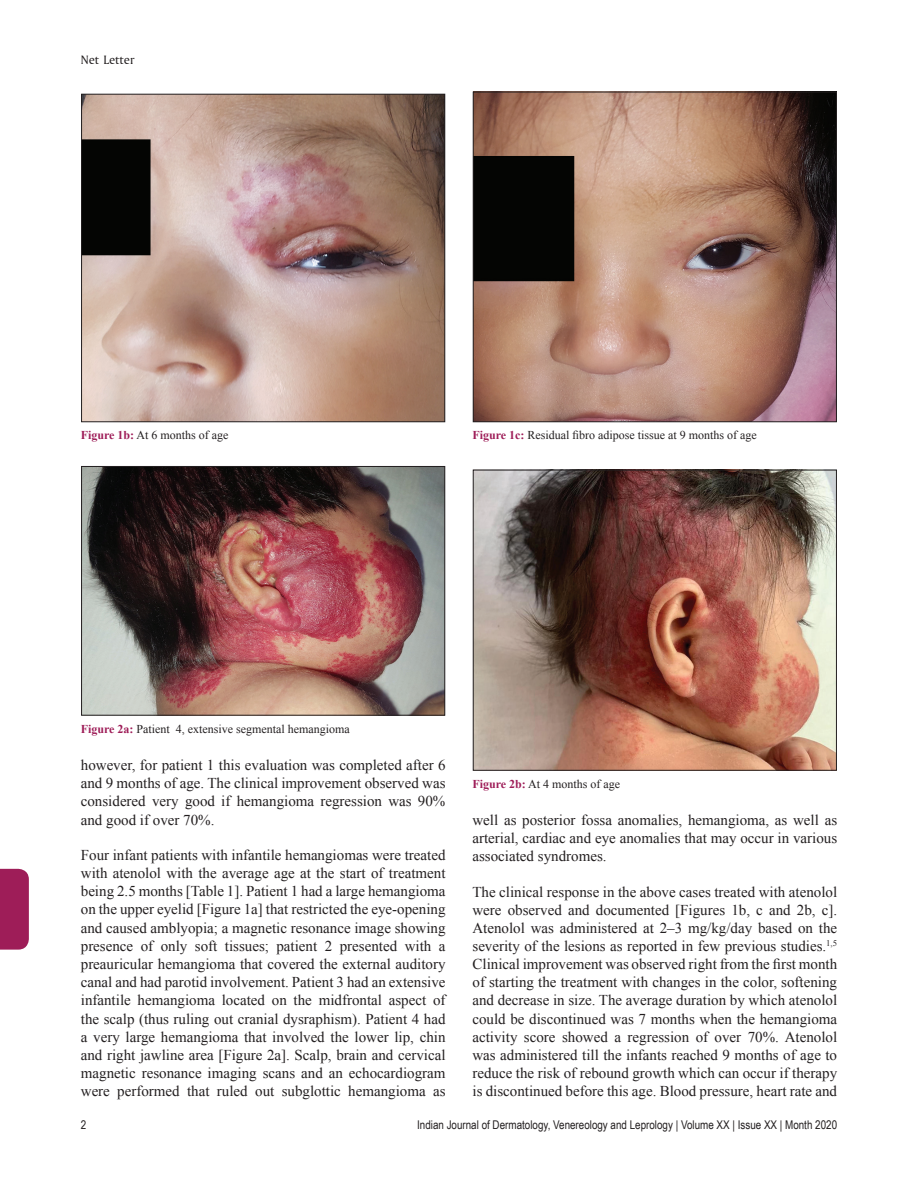
<style>
.page{position:relative;width:918px;height:1188px;background:#fff}
.page>*{position:absolute;margin:0;border:0;box-sizing:border-box;transform-origin:0 0}
.TX{font:15px/18.1px "Times New Roman";color:#231f20;text-align:justify}
.t1{font:12.75px "Amerigo BT Roman A";color:#231f20}
.FGC{font:12px "Times New Roman";color:#231f20}
.RF_Verso{font:12px "Arial Narrow";color:#231f20}
.Folio_Verso{font:12px "Arial Narrow";color:#231f20}
.s1{font-weight:700;color:#9e1d58}
</style>
<div class="page">
<div style="left:0;top:869px;width:29px;height:81px;background:#9e1d58"></div>
<img style="left:475px;top:94px;width:360px;height:326px">
<div style="left:473px;top:92px;width:364px;height:330px;border:1px solid #231f20"></div>
<img style="left:83px;top:468px;width:360px;height:245px">
<div style="left:81px;top:466px;width:364px;height:249px;border:1px solid #231f20"></div>
<img style="left:83px;top:96px;width:360px;height:324px">
<div style="left:81px;top:94px;width:364px;height:328px;border:1px solid #231f20"></div>
<img style="left:475px;top:472px;width:360px;height:296px">
<div style="left:473px;top:470px;width:364px;height:300px;border:1px solid #231f20"></div>
<p class="t1" style="left:81px;top:52px;width:55px">Net Letter</p>
<p class="FGC" style="left:81px;top:427px;width:149px"><span class="s1">Figure 1b:</span> At 6 months of age</p>
<p class="FGC" style="left:472px;top:427px;width:286px"><span class="s1">Figure 1c:</span> Residual fibro adipose tissue at 9 months of age</p>
<p class="FGC" style="left:81px;top:720px;width:271px"><span class="s1">Figure 2a:</span> Patient 4, extensive segmental hemangioma</p>
<p class="TX" style="left:81px;top:756px;width:366px">however, for patient 1 this evaluation was completed after 6 and 9 months of age. The clinical improvement observed was considered very good if hemangioma regression was 90% and good if over 70%.</p>
<p class="TX" style="left:81px;top:845px;width:366px">Four infant patients with infantile hemangiomas were treated with atenolol with the average age at the start of treatment being 2.5 months [Table 1]. Patient 1 had a large hemangioma on the upper eyelid [Figure 1a] that restricted the eye-opening and caused amblyopia; a magnetic resonance image showing presence of only soft tissues; patient 2 presented with a preauricular hemangioma that covered the external auditory canal and had parotid involvement. Patient 3 had an extensive infantile hemangioma located on the midfrontal aspect of the scalp (thus ruling out cranial dysraphism). Patient 4 had a very large hemangioma that involved the lower lip, chin and right jawline area [Figure 2a]. Scalp, brain and cervical magnetic resonance imaging scans and an echocardiogram were performed that ruled out subglottic hemangioma as</p>
<p class="FGC" style="left:473px;top:775px;width:149px"><span class="s1">Figure 2b:</span> At 4 months of age</p>
<p class="TX" style="left:472px;top:811px;width:366px">well as posterior fossa anomalies, hemangioma, as well as arterial, cardiac and eye anomalies that may occur in various associated syndromes.</p>
<p class="TX" style="left:472px;top:882px;width:366px">The clinical response in the above cases treated with atenolol were observed and documented [Figures 1b, c and 2b, c].<br>Atenolol was administered at 2–3 mg/kg/day based on the severity of the lesions as reported in few previous studies.<sup>1,5<br></sup>Clinical improvement was observed right from the first month of starting the treatment with changes in the color, softening and decrease in size. The average duration by which atenolol could be discontinued was 7 months when the hemangioma activity score showed a regression of over 70%. Atenolol was administered till the infants reached 9 months of age to reduce the risk of rebound growth which can occur if therapy is discontinued before this age. Blood pressure, heart rate and</p>
<p class="Folio_Verso" style="left:81px;top:1116px;width:7px">2</p>
<p class="RF_Verso" style="left:417px;top:1116px;width:421px">Indian Journal of Dermatology, Venereology and Leprology | Volume XX | Issue XX | Month 2020</p>
</div>
